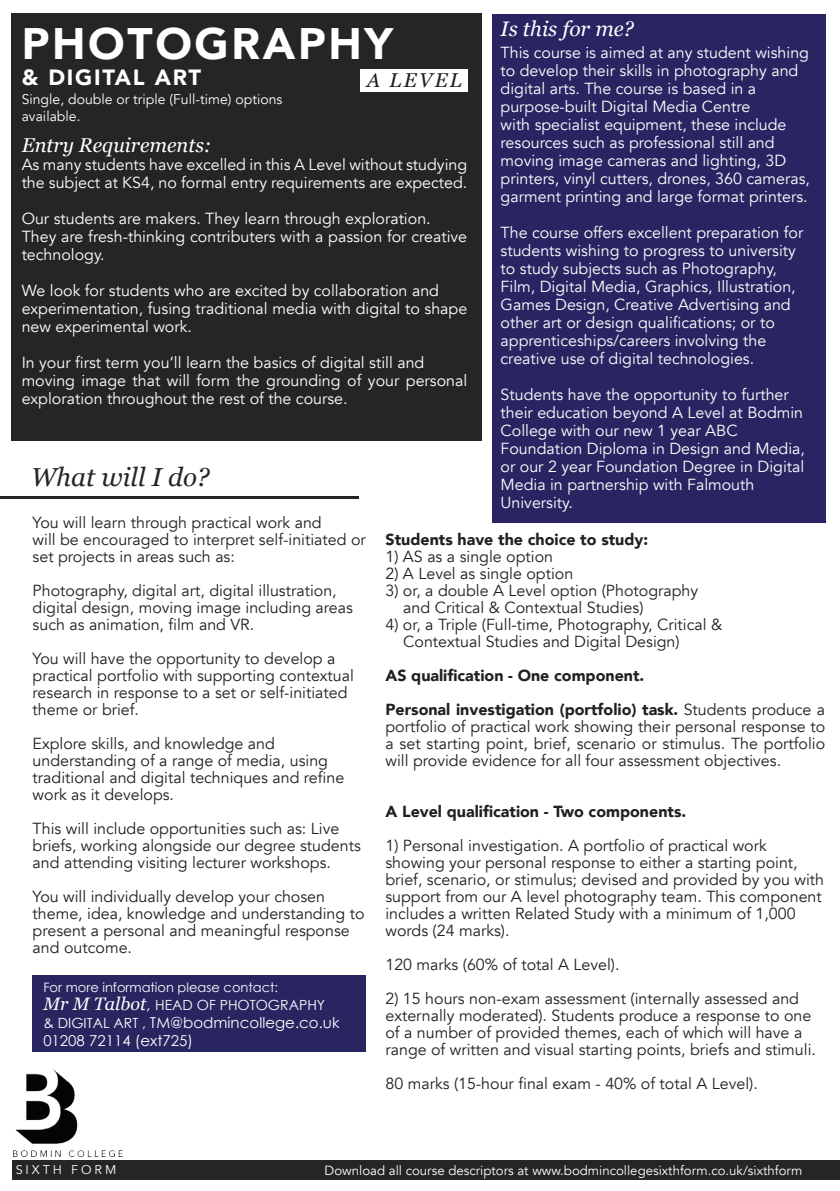
<style>
.page{position:relative;width:840px;height:1191px;background:#fff}
.page>*{position:absolute;margin:0;border:0;box-sizing:border-box;transform-origin:0 0}
.t1{font:900 44px "Avenir";letter-spacing:.06em;color:#fff}
.t2{font:italic 26px "Georgia";color:#242524}
.t3{font:900 22px "Avenir";letter-spacing:.08em;color:#fff}
.t4{font:italic 21px "Georgia";color:#fff}
.t5{font:italic 20px "Georgia";color:#fff}
.t6{font:italic 20px "Georgia";letter-spacing:.11em;color:#231f20}
.t7{font:16px/17px "Avenir";color:#231f20}
.t8{font:16px/18px "Avenir";color:#fff}
.t9{font:900 16px "Avenir";color:#231f20}
.t10{font:15px/18px "Century Gothic";color:#fff}
.t11{font:14px/16.8px "Avenir";color:#fff}
.t12{font:14px "Century Gothic";color:#fff}
.t13{font:13.2px "Avenir";color:#fff}
.t14{font:13px "Century Gothic";color:#fff}
.t15{font:12.6px "Avenir";letter-spacing:.23em;color:#fff}
.s1{font-family:"Georgia";font-style:italic;font-size:18px}
.s2{font-size:16px}
.s3{font-size:14px}
.s4{font-weight:900}
</style>
<div class="page">
<div style="left:491px;top:15px;width:333px;height:508px;background:#282562"></div>
<div style="left:33px;top:975px;width:333px;height:77px;background:#292560"></div>
<div style="left:11px;top:14px;width:470px;height:427px;background:#242524"></div>
<img style="left:13px;top:1069px;width:110px;height:88px">
<div style="left:12px;top:1160px;width:827px;height:20px;background:#242524"></div>
<div style="left:360px;top:69px;width:107px;height:23px;background:#fff"></div>
<hr style="left:0;top:496px;width:358px;height:3px;background:#242524">
<p class="t1" style="left:22px;top:6px;width:372px">PHOTOGRAPHY</p>
<p class="t3" style="left:22px;top:58px;width:181px">&amp; DIGITAL ART</p>
<p class="t6" style="left:367px;top:66px;width:97px">A LEVEL</p>
<p class="t11" style="left:22px;top:91px;width:262px">Single, double or triple (Full-time) options available.</p>
<p class="t5" style="left:22px;top:130px;width:191px">Entry Requirements:</p>
<p class="t8" style="left:22px;top:156px;width:447px">As many students have excelled in this A Level without studying the subject at KS4, no formal entry requirements are expected.</p>
<p class="t8" style="left:22px;top:210px;width:410px">Our students are makers. They learn through exploration.</p>
<p class="t8" style="left:22px;top:228px;width:447px">They are fresh-thinking contributers with a passion for creative technology.</p>
<p class="t8" style="left:22px;top:282px;width:418px">We look for students who are excited by collaboration and</p>
<p class="t8" style="left:22px;top:300px;width:447px">experimentation, fusing traditional media with digital to shape new experimental work.</p>
<p class="t8" style="left:22px;top:354px;width:404px">In your first term you’ll learn the basics of digital still and</p>
<p class="t8" style="left:22px;top:372px;width:447px">moving image that will form the grounding of your personal exploration throughout the rest of the course.</p>
<p class="t2" style="left:31px;top:458px;width:180px">What will I do?</p>
<p class="t4" style="left:500px;top:14px;width:135px">Is this for me?</p>
<p class="t8" style="left:500px;top:44px;width:310px">This course is aimed at any student wishing</p>
<p class="t8" style="left:500px;top:62px;width:299px">to develop their skills in photography and</p>
<p class="t8" style="left:500px;top:80px;width:257px">digital arts. The course is based in a purpose-built Digital Media Centre</p>
<p class="t8" style="left:500px;top:116px;width:311px">with specialist equipment, these include resources such as professional still and moving image cameras and lighting, 3D printers, vinyl cutters, drones, 360 cameras, garment printing and large format printers.</p>
<p class="t8" style="left:500px;top:224px;width:304px">The course offers excellent preparation for students wishing to progress to university to study subjects such as Photography, Film, Digital Media, Graphics, Illustration, Games Design, Creative Advertising and other art or design qualifications; or to apprenticeships/careers involving the creative use of digital technologies.</p>
<p class="t8" style="left:500px;top:386px;width:289px">Students have the opportunity to further</p>
<p class="t8" style="left:500px;top:404px;width:304px">their education beyond A Level at Bodmin</p>
<p class="t8" style="left:500px;top:422px;width:306px">College with our new 1 year ABC<br>Foundation Diploma in Design and Media,</p>
<p class="t8" style="left:500px;top:458px;width:305px">or our 2 year Foundation Degree in Digital</p>
<p class="t8" style="left:500px;top:476px;width:255px">Media in partnership with Falmouth</p>
<p class="t8" style="left:500px;top:494px;width:74px">University.</p>
<p class="t7" style="left:33px;top:514px;width:290px">You will learn through practical work and</p>
<p class="t7" style="left:33px;top:531px;width:334px">will be encouraged to interpret self-initiated or set projects in areas such as:</p>
<p class="t7" style="left:33px;top:582px;width:321px">Photography, digital art, digital illustration, digital design, moving image including areas such as animation, film and VR.</p>
<p class="t7" style="left:33px;top:650px;width:323px">You will have the opportunity to develop a practical portfolio with supporting contextual research in response to a set or self-initiated theme or brief.</p>
<p class="t7" style="left:33px;top:735px;width:313px">Explore skills, and knowledge and understanding of a range of media, using traditional and digital techniques and refine work as it develops.</p>
<p class="t7" style="left:33px;top:820px;width:329px">This will include opportunities such as: Live briefs, working alongside our degree students and attending visiting lecturer workshops.</p>
<p class="t7" style="left:33px;top:888px;width:333px">You will individually develop your chosen theme, idea, knowledge and understanding to present a personal and meaningful response and outcome.</p>
<p class="t14" style="left:43px;top:978px;width:236px">For more information please contact:</p>
<p class="t12" style="left:43px;top:995px;width:283px"><span class="s1">Mr M Talbot</span><span class="s2">,</span> HEAD OF PHOTOGRAPHY</p>
<p class="t10" style="left:43px;top:1013px;width:297px"><span class="s3">&amp; DIGITAL ART ,</span> TM@bodmincollege.co.uk<br>01208 72114 (ext725)</p>
<p class="t9" style="left:385px;top:526px;width:264px">Students have the choice to study:</p>
<p class="t7" style="left:385px;top:548px;width:169px">1) AS as a single option</p>
<p class="t7" style="left:385px;top:565px;width:189px">2) A Level as single option</p>
<p class="t7" style="left:385px;top:582px;width:314px">3) or, a double A Level option (Photography</p>
<p class="t7" style="left:403px;top:599px;width:241px">and Critical &amp; Contextual Studies)</p>
<p class="t7" style="left:385px;top:616px;width:338px">4) or, a Triple (Full-time, Photography, Critical &amp;</p>
<p class="t7" style="left:403px;top:633px;width:278px">Contextual Studies and Digital Design)</p>
<p class="t9" style="left:385px;top:662px;width:260px">AS qualification - One component.</p>
<p class="t7" style="left:385px;top:701px;width:441px;text-align:justify"><span class="s4">Personal investigation (portfolio) task.</span> Students produce a portfolio of practical work showing their personal response to a set starting point, brief, scenario or stimulus. The portfolio will provide evidence for all four assessment objectives.</p>
<p class="t9" style="left:385px;top:798px;width:302px">A Level qualification - Two components.</p>
<p class="t7" style="left:385px;top:837px;width:440px">1) Personal investigation. A portfolio of practical work showing your personal response to either a starting point, brief, scenario, or stimulus; devised and provided by you with support from our A level photography team. This component includes a written Related Study with a minimum of 1,000 words (24 marks).</p>
<p class="t7" style="left:385px;top:956px;width:235px">120 marks (60% of total A Level).</p>
<p class="t7" style="left:385px;top:990px;width:432px">2) 15 hours non-exam assessment (internally assessed and externally moderated). Students produce a response to one of a number of provided themes, each of which will have a range of written and visual starting points, briefs and stimuli.</p>
<p class="t7" style="left:385px;top:1075px;width:373px">80 marks (15-hour final exam - 40% of total A Level).</p>
<p class="t15" style="left:16px;top:1162px;width:102px">SIXTH FORM</p>
<p class="t13" style="left:324px;top:1162px;width:479px">Download all course descriptors at www.bodmincollegesixthform.co.uk/sixthform</p>
</div>
